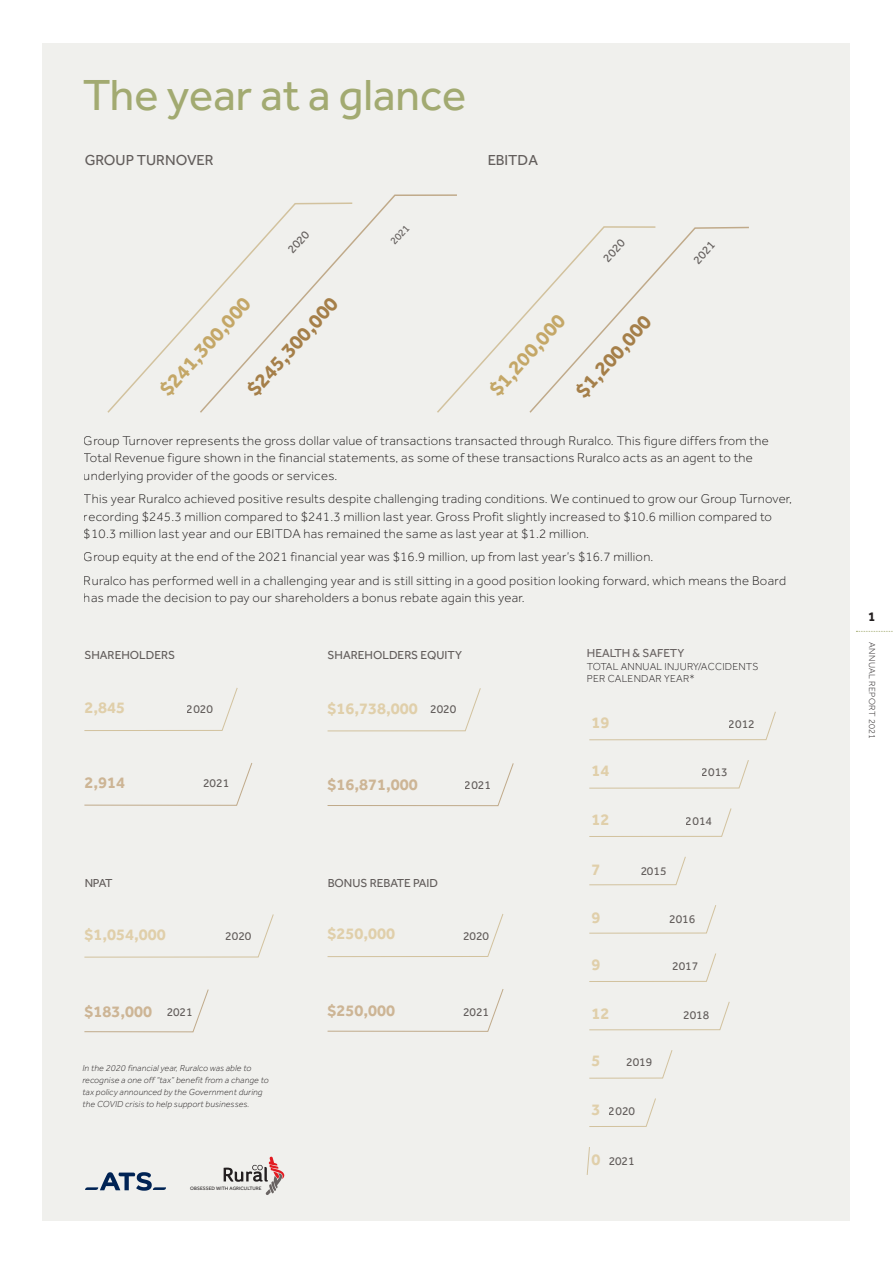
<style>
.page{position:relative;width:893px;height:1263px;background:#fff}
.page>*{position:absolute;margin:0;border:0;box-sizing:border-box;transform-origin:0 0}
._1_Headers{font:45px "Effra";color:#a2aa71}
.t1{font:700 20.7px "Effra";color:#c4a767}
.t2{font:700 20.7px "Effra";color:#a57f49}
.t3{font:700 16.5px "Effra";color:#e0cfaa}
.t4{font:700 16.5px "Effra";color:#cdb595}
.t5{font:15px "Effra";color:#696362}
.t6{font:700 13.5px "Effra";color:#231f20}
.t7{font:300 13.2px/17.2px "Effra";letter-spacing:.02em;color:#231f20}
.t8{font:12px "Effra";color:#696362}
.t9{font:300 10.5px/12.6px "Effra";letter-spacing:.02em;color:#231f20}
.t10{font:10.5px "Effra";color:#696362}
._1_Body_Text{font:italic 300 9px/12px "Effra";letter-spacing:.02em;color:#231f20}
.t11{font:300 9px "Effra";letter-spacing:.04em;color:#231f20}
.t12{font:4.95px "Effra";letter-spacing:.01em;color:#231f20}
.s1{font-weight:700;font-size:16.5px;color:#e0cfaa}
</style>
<div class="page">
<svg style="left:856px;top:631px;width:37px;height:1px"></svg>
<hr style="left:0;top:0;width:1px;height:1263px;background:#080302">
<div style="left:42px;top:43px;width:808px;height:1177px;background:#f0f0ed"></div>
<svg style="left:84px;top:688px;width:154px;height:43px"></svg>
<svg style="left:84px;top:763px;width:169px;height:43px"></svg>
<svg style="left:327px;top:688px;width:154px;height:44px"></svg>
<svg style="left:327px;top:763px;width:187px;height:43px"></svg>
<svg style="left:84px;top:914px;width:190px;height:44px"></svg>
<svg style="left:84px;top:989px;width:125px;height:43px"></svg>
<svg style="left:327px;top:914px;width:177px;height:43px"></svg>
<svg style="left:327px;top:989px;width:177px;height:43px"></svg>
<svg style="left:589px;top:711px;width:187px;height:29px"></svg>
<svg style="left:589px;top:760px;width:160px;height:29px"></svg>
<svg style="left:589px;top:808px;width:143px;height:29px"></svg>
<svg style="left:589px;top:856px;width:97px;height:29px"></svg>
<svg style="left:589px;top:905px;width:127px;height:29px"></svg>
<svg style="left:589px;top:953px;width:127px;height:29px"></svg>
<svg style="left:589px;top:1002px;width:141px;height:28px"></svg>
<svg style="left:589px;top:1050px;width:84px;height:29px"></svg>
<svg style="left:589px;top:1098px;width:67px;height:29px"></svg>
<svg style="left:586px;top:1147px;width:4px;height:28px"></svg>
<svg style="left:85px;top:1172px;width:81px;height:19px"></svg>
<svg style="left:224px;top:1156px;width:60px;height:39px"></svg>
<svg style="left:107px;top:311px;width:91px;height:102px"></svg>
<svg style="left:198px;top:194px;width:259px;height:219px"></svg>
<svg style="left:435px;top:225px;width:314px;height:188px"></svg>
<p class="_1_Headers" style="left:83px;top:69px;width:385px">The year at a glance</p>
<p class="t5" style="left:85px;top:151px;width:131px">GROUP TURNOVER</p>
<p class="t5" style="left:487px;top:151px;width:52px">EBITDA</p>
<p class="t8" style="left:285px;top:247px;width:28px;rotate:-48deg">2020</p>
<p class="t1" style="left:154px;top:384px;width:126px;rotate:-48deg">$241,300,000</p>
<p class="t2" style="left:241px;top:384px;width:126px;rotate:-48deg">$245,300,000</p>
<p class="t10" style="left:388px;top:239px;width:24px;rotate:-48deg">2021</p>
<p class="t8" style="left:600px;top:255px;width:28px;rotate:-48deg">2020</p>
<p class="t1" style="left:484px;top:384px;width:104px;rotate:-48deg">$1,200,000</p>
<p class="t2" style="left:570px;top:386px;width:104px;rotate:-48deg">$1,200,000</p>
<p class="t8" style="left:690px;top:257px;width:28px;rotate:-48deg">2021</p>
<p class="t7" style="left:84px;top:432px;width:686px">Group Turnover represents the gross dollar value of transactions transacted through Ruralco. This figure differs from the<br>Total Revenue figure shown in the financial statements, as some of these transactions Ruralco acts as an agent to the underlying provider of the goods or services.</p>
<p class="t7" style="left:84px;top:490px;width:710px">This year Ruralco achieved positive results despite challenging trading conditions. We continued to grow our Group Turnover, recording $245.3 million compared to $241.3 million last year. Gross Profit slightly increased to $10.6 million compared to $10.3 million last year and our EBITDA has remained the same as last year at $1.2 million.</p>
<p class="t7" style="left:84px;top:545px;width:704px;line-height:23.7px">Group equity at the end of the 2021 financial year was $16.9 million, up from last year’s $16.7 million.<br>Ruralco has performed well in a challenging year and is still sitting in a good position looking forward, which means the Board</p>
<p class="t7" style="left:84px;top:589px;width:442px">has made the decision to pay our shareholders a bonus rebate again this year.</p>
<p class="t8" style="left:84px;top:648px;width:92px">SHAREHOLDERS</p>
<p class="t8" style="left:328px;top:648px;width:136px">SHAREHOLDERS EQUITY</p>
<p class="t3" style="left:84px;top:697px;width:42px">2,845</p>
<p class="t8" style="left:187px;top:701px;width:28px">2020</p>
<p class="t3" style="left:328px;top:699px;width:92px">$16,738,000</p>
<p class="t8" style="left:430px;top:702px;width:28px">2020</p>
<p class="t4" style="left:84px;top:772px;width:42px">2,914</p>
<p class="t8" style="left:203px;top:776px;width:28px">2021</p>
<p class="t4" style="left:328px;top:774px;width:92px">$16,871,000</p>
<p class="t8" style="left:465px;top:778px;width:28px">2021</p>
<p class="t8" style="left:84px;top:876px;width:30px">NPAT</p>
<p class="t8" style="left:328px;top:876px;width:112px">BONUS REBATE PAID</p>
<p class="t3" style="left:84px;top:924px;width:83px">$1,054,000</p>
<p class="t8" style="left:225px;top:928px;width:28px">2020</p>
<p class="t3" style="left:328px;top:924px;width:69px">$250,000</p>
<p class="t8" style="left:463px;top:928px;width:28px">2020</p>
<p class="t4" style="left:84px;top:1001px;width:69px">$183,000</p>
<p class="t8" style="left:166px;top:1005px;width:28px">2021</p>
<p class="t4" style="left:328px;top:1000px;width:69px">$250,000</p>
<p class="t8" style="left:463px;top:1005px;width:28px">2021</p>
<p class="_1_Body_Text" style="left:82px;top:1062px;width:188px">In the 2020 financial year, Ruralco was able to recognise a one off “tax” benefit from a change to tax policy announced by the Government during the COVID crisis to help support businesses.</p>
<p class="t12" style="left:190px;top:1186px;width:73px">OBSESSED WITH AGRICULTURE</p>
<p class="t8" style="left:587px;top:646px;width:99px">HEALTH &amp; SAFETY</p>
<p class="t9" style="left:587px;top:660px;width:173px">TOTAL ANNUAL INJURY/ACCIDENTS<br>PER CALENDAR YEAR*</p>
<p class="t3" style="left:592px;top:712px;width:19px">19</p>
<p class="t8" style="left:729px;top:717px;width:28px">2012</p>
<p class="t3" style="left:592px;top:761px;width:19px">14</p>
<p class="t8" style="left:702px;top:765px;width:28px">2013</p>
<p class="t3" style="left:592px;top:809px;width:19px">12</p>
<p class="t8" style="left:686px;top:814px;width:28px">2014</p>
<p class="t3" style="left:592px;top:859px;width:10px">7</p>
<p class="t8" style="left:640px;top:864px;width:28px">2015</p>
<p class="t3" style="left:592px;top:908px;width:10px">9</p>
<p class="t8" style="left:669px;top:912px;width:28px">2016</p>
<p class="t3" style="left:592px;top:954px;width:10px">9</p>
<p class="t8" style="left:672px;top:959px;width:28px">2017</p>
<p class="t3" style="left:592px;top:1004px;width:19px">12</p>
<p class="t8" style="left:683px;top:1008px;width:28px">2018</p>
<p class="t3" style="left:592px;top:1050px;width:10px">5</p>
<p class="t8" style="left:626px;top:1055px;width:28px">2019</p>
<p class="t8" style="left:592px;top:1104px;width:45px"><span class="s1">3</span> 2020</p>
<p class="t8" style="left:592px;top:1154px;width:45px"><span class="s1">0</span> 2021</p>
<p class="t6" style="left:868px;top:608px;width:9px">1</p>
<p class="t11" style="left:877px;top:642px;width:98px;rotate:90deg">ANNUAL REPORT 2021</p>
</div>
